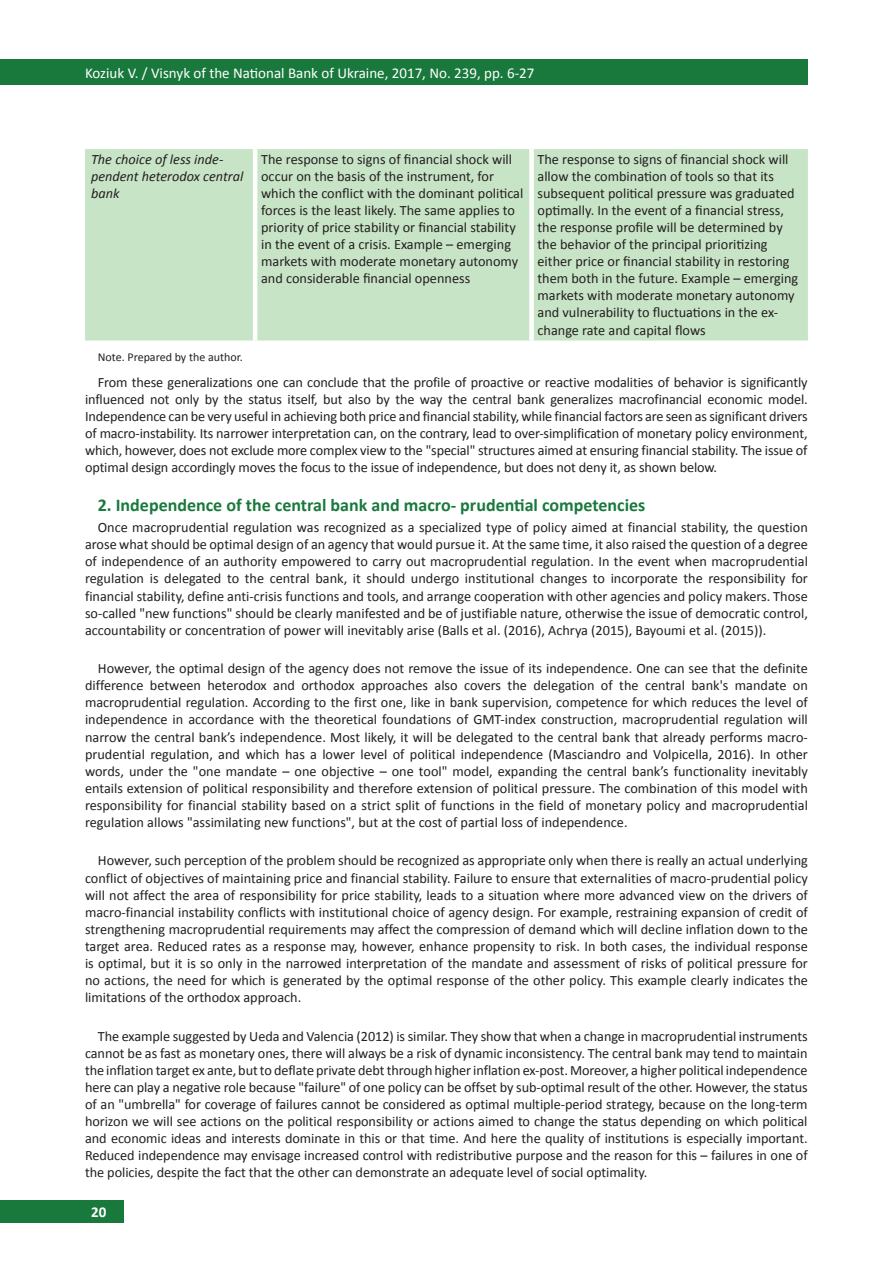
<style>
.page{position:relative;width:893px;height:1263px;background:#fff}
.page>*{position:absolute;margin:0;border:0;box-sizing:border-box;transform-origin:0 0}
.t1{font:700 18px "Calibri";color:#19793c}
.t2{font:15px "Calibri";color:#fff}
.t3{font:700 15px "Calibri";color:#fff}
.t4{font:14.25px/17.1px "Calibri";color:#231f20;text-align:justify}
.t5{font:italic 14.25px/17.1px "Calibri";color:#231f20}
.t6{font:12px "Calibri";color:#231f20}
</style>
<div class="page">
<div style="left:0;top:1200px;width:123px;height:23px;background:#19793c"></div>
<div style="left:0;top:60px;width:808px;height:25px;background:#19793c"></div>
<div style="left:85px;top:149px;width:723px;height:192px;background:#c8e4c6"></div>
<hr style="left:253px;top:149px;width:4px;height:192px;background:#fff">
<div style="left:529px;top:149px;width:5px;height:192px;background:#fff"></div>
<p class="t2" style="left:85px;top:63px;width:451px">Koziuk V. / Visnyk of the National Bank of Ukraine, 2017, No. 239, pp. 6-27</p>
<p class="t5" style="left:91px;top:150px;width:154px">The choice of less inde&shy;pendent heterodox central bank</p>
<p class="t4" style="left:261px;top:150px;width:264px;text-align:left">The response to signs of financial shock will occur on the basis of the instrument, for which the conflict with the dominant political forces is the least likely. The same applies to priority of price stability or financial stability in the event of a crisis. Example – emerging markets with moderate monetary autonomy and considerable financial openness</p>
<p class="t4" style="left:537px;top:150px;width:262px;text-align:left">The response to signs of financial shock will allow the combination of tools so that its subsequent political pressure was graduated optimally. In the event of a financial stress, the response profile will be determined by the behavior of the principal prioritizing either price or financial stability in restoring them both in the future. Example – emerging markets with moderate monetary autonomy and vulnerability to fluctuations in the ex&shy;change rate and capital flows</p>
<p class="t6" style="left:98px;top:349px;width:147px">Note. Prepared by the author.</p>
<p class="t4" style="left:85px;top:373px;width:724px;text-indent:13px">From these generalizations one can conclude that the profile of proactive or reactive modalities of behavior is significantly influenced not only by the status itself, but also by the way the central bank generalizes macrofinancial economic model.<br>Independence can be very useful in achieving both price and financial stability, while financial factors are seen as significant drivers of macro-instability. Its narrower interpretation can, on the contrary, lead to over-simplification of monetary policy environment, which, however, does not exclude more complex view to the "special" structures aimed at ensuring financial stability. The issue of optimal design accordingly moves the focus to the issue of independence, but does not deny it, as shown below.</p>
<p class="t1" style="left:98px;top:493px;width:549px">2. Independence of the central bank and macro- prudential competencies</p>
<p class="t4" style="left:85px;top:519px;width:724px;text-indent:13px">Once macroprudential regulation was recognized as a specialized type of policy aimed at financial stability, the question arose what should be optimal design of an agency that would pursue it. At the same time, it also raised the question of a degree of independence of an authority empowered to carry out macroprudential regulation. In the event when macroprudential regulation is delegated to the central bank, it should undergo institutional changes to incorporate the responsibility for financial stability, define anti-crisis functions and tools, and arrange cooperation with other agencies and policy makers. Those so-called "new functions" should be clearly manifested and be of justifiable nature, otherwise the issue of democratic control, accountability or concentration of power will inevitably arise (Balls et al. (2016), Achrya (2015), Bayoumi et al. (2015)).</p>
<p class="t4" style="left:85px;top:660px;width:724px;text-indent:13px">However, the optimal design of the agency does not remove the issue of its independence. One can see that the definite difference between heterodox and orthodox approaches also covers the delegation of the central bank's mandate on macroprudential regulation. According to the first one, like in bank supervision, competence for which reduces the level of independence in accordance with the theoretical foundations of GMT-index construction, macroprudential regulation will narrow the central bank’s independence. Most likely, it will be delegated to the central bank that already performs macro&shy;prudential regulation, and which has a lower level of political independence (Masciandro and Volpicella, 2016). In other words, under the "one mandate – one objective – one tool" model, expanding the central bank’s functionality inevitably entails extension of political responsibility and therefore extension of political pressure. The combination of this model with responsibility for financial stability based on a strict split of functions in the field of monetary policy and macroprudential regulation allows "assimilating new functions", but at the cost of partial loss of independence.</p>
<p class="t4" style="left:85px;top:852px;width:724px;text-indent:13px">However, such perception of the problem should be recognized as appropriate only when there is really an actual underlying conflict of objectives of maintaining price and financial stability. Failure to ensure that externalities of macro-prudential policy will not affect the area of responsibility for price stability, leads to a situation where more advanced view on the drivers of macro-financial instability conflicts with institutional choice of agency design. For example, restraining expansion of credit of strengthening macroprudential requirements may affect the compression of demand which will decline inflation down to the target area. Reduced rates as a response may, however, enhance propensity to risk. In both cases, the individual response is optimal, but it is so only in the narrowed interpretation of the mandate and assessment of risks of political pressure for no actions, the need for which is generated by the optimal response of the other policy. This example clearly indicates the limitations of the orthodox approach.</p>
<p class="t4" style="left:85px;top:1027px;width:724px;text-indent:13px">The example suggested by Ueda and Valencia (2012) is similar. They show that when a change in macroprudential instruments cannot be as fast as monetary ones, there will always be a risk of dynamic inconsistency. The central bank may tend to maintain the inflation target ex ante, but to deflate private debt through higher inflation ex-post. Moreover, a higher political independence here can play a negative role because "failure" of one policy can be offset by sub-optimal result of the other. However, the status of an "umbrella" for coverage of failures cannot be considered as optimal multiple-period strategy, because on the long-term horizon we will see actions on the political responsibility or actions aimed to change the status depending on which political and economic ideas and interests dominate in this or that time. And here the quality of institutions is especially important.<br>Reduced independence may envisage increased control with redistributive purpose and the reason for this – failures in one of the policies, despite the fact that the other can demonstrate an adequate level of social optimality.</p>
<p class="t3" style="left:91px;top:1202px;width:17px">20</p>
</div>
